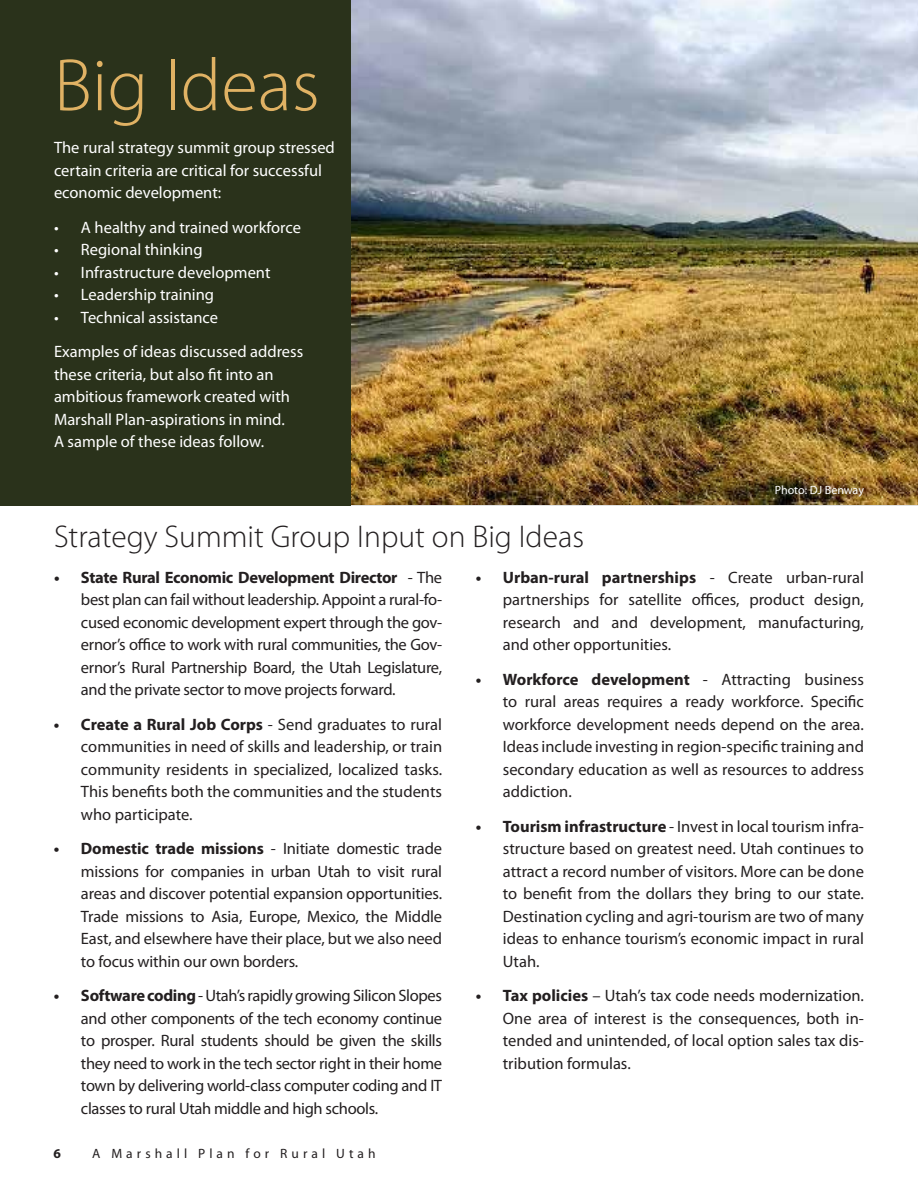
<style>
.page{position:relative;width:918px;height:1188px;background:#fff}
.page>*{position:absolute;margin:0;border:0;box-sizing:border-box;transform-origin:0 0}
.t1{font:300 75px "Myriad Pro";color:#e0b264}
.t2{font:300 31.5px "Myriad Pro";color:#231f20}
.t3{font:16.5px/22.5px "Myriad Pro";color:#231f20;text-align:justify}
.t4{font:16.5px/22.5px "Myriad Pro";color:#fff}
.t5{font:13.5px "Myriad Pro";letter-spacing:.3em;color:#231f20}
.t6{font:700 13.5px "Myriad Pro";color:#231f20}
.t7{font:12px "Myriad Pro";color:#fff}
.s1{font-weight:700}
</style>
<div class="page">
<img style="left:351px;top:0;width:567px;height:505px">
<div style="left:0;top:0;width:351px;height:505px;background:#2a321b"></div>
<h1 class="t1" style="left:54px;top:40px;width:267px">Big Ideas</h1>
<p class="t4" style="left:54px;top:136px;width:282px">The rural strategy summit group stressed certain criteria are critical for successful economic development:</p>
<p class="t4" style="left:54px;top:215px;width:248px">• A healthy and trained workforce</p>
<p class="t4" style="left:54px;top:238px;width:150px">• Regional thinking</p>
<p class="t4" style="left:54px;top:260px;width:218px">• Infrastructure development</p>
<p class="t4" style="left:54px;top:283px;width:162px">• Leadership training</p>
<p class="t4" style="left:54px;top:299px;width:251px;line-height:34.5px">• Technical assistance<br>Examples of ideas discussed address</p>
<p class="t4" style="left:54px;top:363px;width:238px">these criteria, but also fit into an ambitious framework created with Marshall Plan-aspirations in mind.<br>A sample of these ideas follow.</p>
<p class="t7" style="left:775px;top:482px;width:91px">Photo: DJ Benway</p>
<h2 class="t2" style="left:54px;top:518px;width:532px">Strategy Summit Group Input on Big Ideas</h2>
<p class="t3" style="left:81px;top:566px;width:363px;text-indent:-27px"><span class="s1">• State Rural Economic Development Director</span> - The best plan can fail without leadership. Appoint a rural-fo&shy;cused economic development expert through the gov&shy;ernor’s office to work with rural communities, the Gov&shy;ernor’s Rural Partnership Board, the Utah Legislature, and the private sector to move projects forward.</p>
<p class="t3" style="left:81px;top:713px;width:363px;text-indent:-27px"><span class="s1">• Create a Rural Job Corps</span> - Send graduates to rural communities in need of skills and leadership, or train community residents in specialized, localized tasks.<br>This benefits both the communities and the students who participate.</p>
<p class="t3" style="left:81px;top:837px;width:363px;text-indent:-27px"><span class="s1">• Domestic trade missions</span> - Initiate domestic trade missions for companies in urban Utah to visit rural areas and discover potential expansion opportunities.<br>Trade missions to Asia, Europe, Mexico, the Middle East, and elsewhere have their place, but we also need to focus within our own borders.</p>
<p class="t3" style="left:81px;top:984px;width:363px;text-indent:-27px"><span class="s1">• Software coding</span> - Utah’s rapidly growing Silicon Slopes and other components of the tech economy continue to prosper. Rural students should be given the skills they need to work in the tech sector right in their home town by delivering world-class computer coding and IT classes to rural Utah middle and high schools.</p>
<p class="t3" style="left:503px;top:566px;width:363px;text-indent:-27px"><span class="s1">• Urban-rural partnerships</span> - Create urban-rural partnerships for satellite offices, product design, research and and development, manufacturing, and other opportunities.</p>
<p class="t3" style="left:503px;top:668px;width:363px;text-indent:-27px"><span class="s1">• Workforce development</span> - Attracting business to rural areas requires a ready workforce. Specific workforce development needs depend on the area.<br>Ideas include investing in region-specific training and secondary education as well as resources to address addiction.</p>
<p class="t3" style="left:503px;top:815px;width:363px;text-indent:-27px"><span class="s1">• Tourism infrastructure</span> - Invest in local tourism infra&shy;structure based on greatest need. Utah continues to attract a record number of visitors. More can be done to benefit from the dollars they bring to our state.<br>Destination cycling and agri-tourism are two of many ideas to enhance tourism’s economic impact in rural Utah.</p>
<p class="t3" style="left:503px;top:984px;width:363px;text-indent:-27px"><span class="s1">• Tax policies</span> – Utah’s tax code needs modernization.<br>One area of interest is the consequences, both in&shy;tended and unintended, of local option sales tax dis&shy;tribution formulas.</p>
<p class="t6" style="left:53px;top:1144px;width:9px">6</p>
<p class="t5" style="left:92px;top:1145px;width:285px">A Marshall Plan for Rural Utah</p>
</div>
